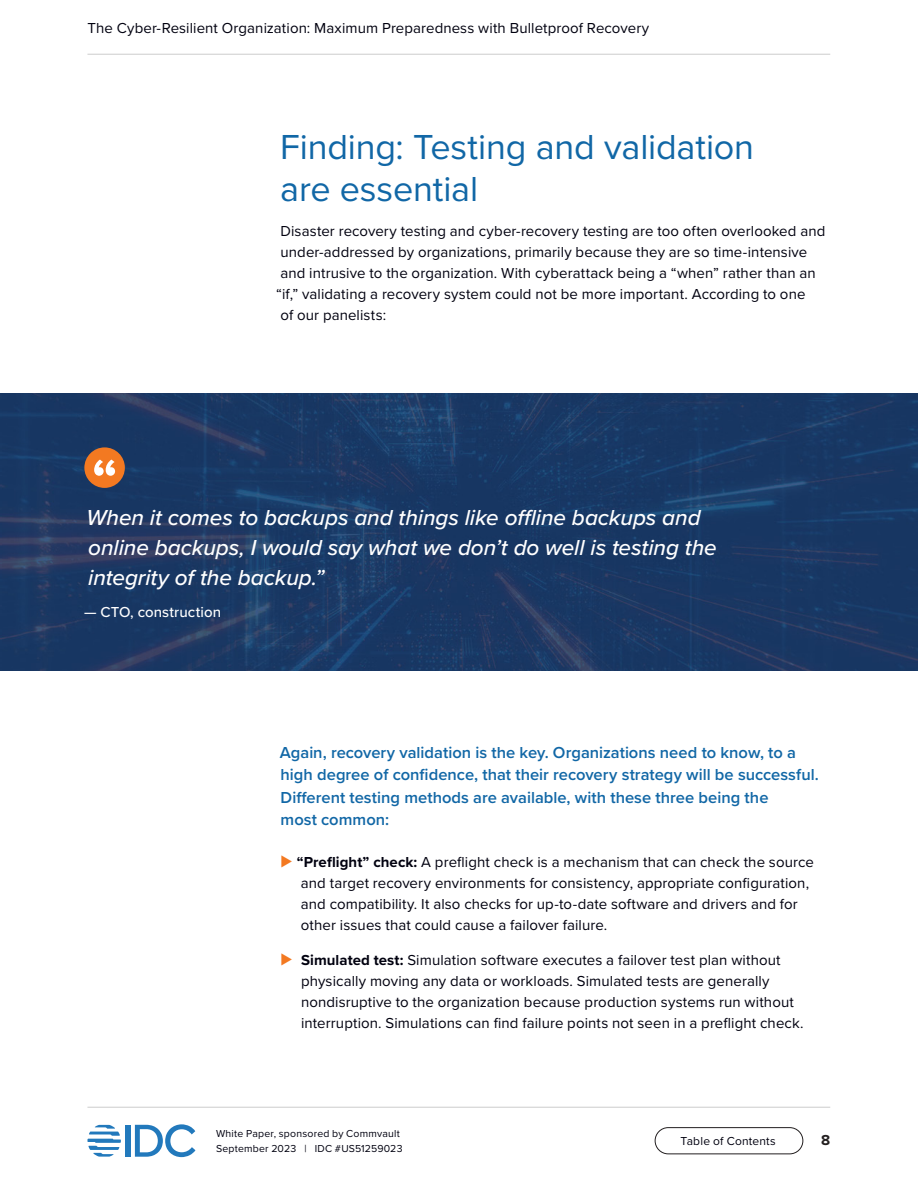
<style>
.page{position:relative;width:918px;height:1188px;background:#fff}
.page>*{position:absolute;margin:0;border:0;box-sizing:border-box;transform-origin:0 0}
.t1{font:36px/42px "Proxima Nova";letter-spacing:-.005em;color:#1167a6}
.t2{font:italic 500 22.5px/30px "Proxima Nova";letter-spacing:-.005em;color:#fff}
.t3{font:600 16.5px/22.5px "Proxima Nova";color:#1167a6}
.t4{font:15px/21px "Proxima Nova";letter-spacing:.005em;color:#01010f}
.t5{font:500 15px "Proxima Nova";letter-spacing:.005em;color:#fff}
.t6{font:700 15px "Proxima Nova";color:#231f20}
.t7{font:12px "Proxima Nova";letter-spacing:.015em;color:#01010f}
.t8{font:10.5px/15px "Proxima Nova";letter-spacing:.02em;color:#01010f}
.s1{font-weight:700;font-size:19.5px;color:#f37921}
.s2{font-weight:700}
</style>
<div class="page">
<div style="left:126px;top:1125px;width:5px;height:32px;background:#2279bc"></div>
<svg style="left:135px;top:1124px;width:60px;height:33px"></svg>
<svg style="left:87px;top:1125px;width:34px;height:32px"></svg>
<div style="left:655px;top:1127px;width:148px;height:27px;border:1px solid #231f20;border-radius:13px"></div>
<hr style="left:87px;top:54px;width:743px;height:1px;background:#ccc">
<hr style="left:87px;top:1107px;width:743px;height:1px;background:#ccc">
<img style="left:0;top:394px;width:918px;height:277px">
<div style="left:84px;top:447px;width:41px;height:41px;background:#f37921;border-radius:50%"></div>
<svg style="left:94px;top:460px;width:21px;height:16px"></svg>
<p class="t4" style="left:87px;top:17px;width:563px">The Cyber-Resilient Organization: Maximum Preparedness with Bulletproof Recovery</p>
<h1 class="t1" style="left:280px;top:124px;width:475px">Finding: Testing and validation are essential</h1>
<p class="t4" style="left:276px;top:220px;width:551px">Disaster recovery testing and cyber-recovery testing are too often overlooked and under-addressed by organizations, primarily because they are so time-intensive and intrusive to the organization. With cyberattack being a “when” rather than an “if,” validating a recovery system could not be more important. According to one<br>of our panelists:</p>
<h2 class="t2" style="left:87px;top:502px;width:632px">When it comes to backups and things like offline backups and online backups, I would say what we don’t do well is testing the integrity of the backup.”</h2>
<p class="t5" style="left:84px;top:601px;width:139px">— CTO, construction</p>
<p class="t3" style="left:280px;top:741px;width:539px">Again, recovery validation is the key. Organizations need to know, to a high degree of confidence, that their recovery strategy will be successful.<br>Different testing methods are available, with these three being the<br>most common:</p>
<p class="t4" style="left:301px;top:851px;width:514px;text-indent:-20px"><span class="s1">⊲</span> <span class="s2">“Preflight” check:</span> A preflight check is a mechanism that can check the source and target recovery environments for consistency, appropriate configuration, and compatibility. It also checks for up-to-date software and drivers and for other issues that could cause a failover failure.</p>
<p class="t4" style="left:301px;top:949px;width:504px;text-indent:-21px"><span class="s1">⊲</span> <span class="s2">Simulated test:</span> Simulation software executes a failover test plan without physically moving any data or workloads. Simulated tests are generally nondisruptive to the organization because production systems run without interruption. Simulations can find failure points not seen in a preflight check.</p>
<p class="t8" style="left:216px;top:1126px;width:188px">White Paper, sponsored by Commvault<br>September 2023 | IDC #US51259023</p>
<p class="t7" style="left:681px;top:1132px;width:97px">Table of Contents</p>
<p class="t6" style="left:821px;top:1129px;width:11px">8</p>
</div>
